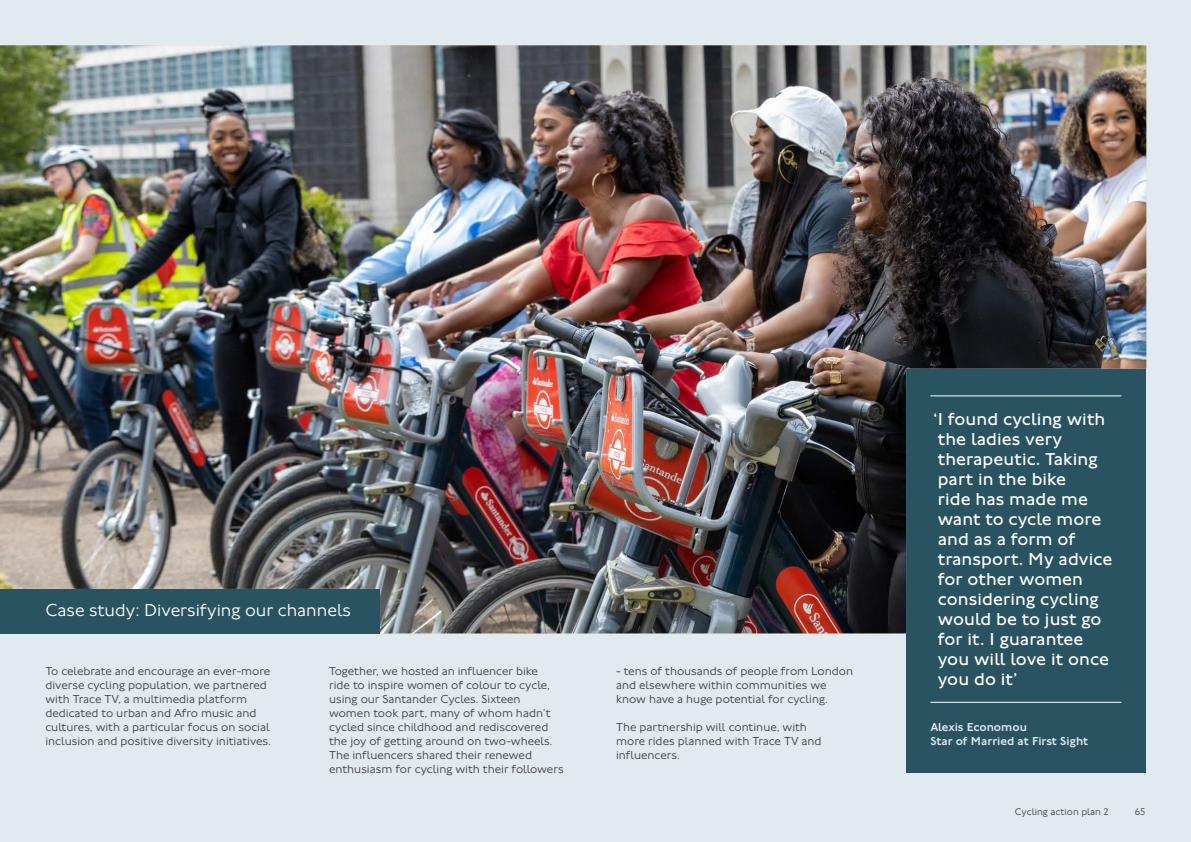
<style>
.page{position:relative;width:1191px;height:842px;background:#e0eaef}
.page>*{position:absolute;margin:0;border:0;box-sizing:border-box;transform-origin:0 0}
.Pull_Quote_18_20_W_O_P{font:18px/20px "Johnston 100";letter-spacing:.005em;color:#fff}
.Case_Study_22_22_H4{font:300 18px "Johnston 100";color:#fff}
.Body_12_14_P{font:300 12px/14px "Johnston 100";color:#414042}
.Signature_Name_12_14_P{font:500 12px "Johnston 100";color:#e0eaef}
.t1{font:300 10px "Johnston 100";color:#414042}
</style>
<div class="page">
<div style="left:906px;top:369px;width:239px;height:404px;background:#2a5362"></div>
<img style="left:0;top:45px;width:1146px;height:588px">
<div style="left:0;top:589px;width:379px;height:44px;background:#2a5362"></div>
<hr style="left:930px;top:395px;width:191px;height:1px;background:#fff">
<hr style="left:930px;top:702px;width:191px;height:1px;background:#fff">
<h4 class="Case_Study_22_22_H4" style="left:45px;top:600px;width:307px">Case study: Diversifying our channels</h4>
<p class="Body_12_14_P" style="left:45px;top:665px;width:227px">To celebrate and encourage an ever-more diverse cycling population, we partnered with Trace TV, a multimedia platform dedicated to urban and Afro music and cultures, with a particular focus on social inclusion and positive diversity initiatives.</p>
<p class="Body_12_14_P" style="left:329px;top:665px;width:236px">Together, we hosted an influencer bike<br>ride to inspire women of colour to cycle, using our Santander Cycles. Sixteen women took part, many of whom hadn’t cycled since childhood and rediscovered the joy of getting around on two-wheels.<br>The influencers shared their renewed enthusiasm for cycling with their followers</p>
<p class="Body_12_14_P" style="left:616px;top:665px;width:238px">- tens of thousands of people from London and elsewhere within communities we know have a huge potential for cycling.</p>
<p class="Body_12_14_P" style="left:616px;top:721px;width:207px">The partnership will continue, with more rides planned with Trace TV and influencers.</p>
<p class="Pull_Quote_18_20_W_O_P" style="left:933px;top:409px;width:181px">‘I found cycling with the ladies very therapeutic. Taking part in the bike<br>ride has made me want to cycle more and as a form of transport. My advice for other women considering cycling would be to just go for it. I guarantee you will love it once you do it’</p>
<p class="Signature_Name_12_14_P" style="left:930px;top:721px;width:98px">Alexis Economou</p>
<p class="Signature_Name_12_14_P" style="left:930px;top:735px;width:159px">Star of Married at First Sight</p>
<p class="t1" style="left:1015px;top:807px;width:95px">Cycling action plan 2</p>
<p class="t1" style="left:1135px;top:807px;width:12px">65</p>
</div>
